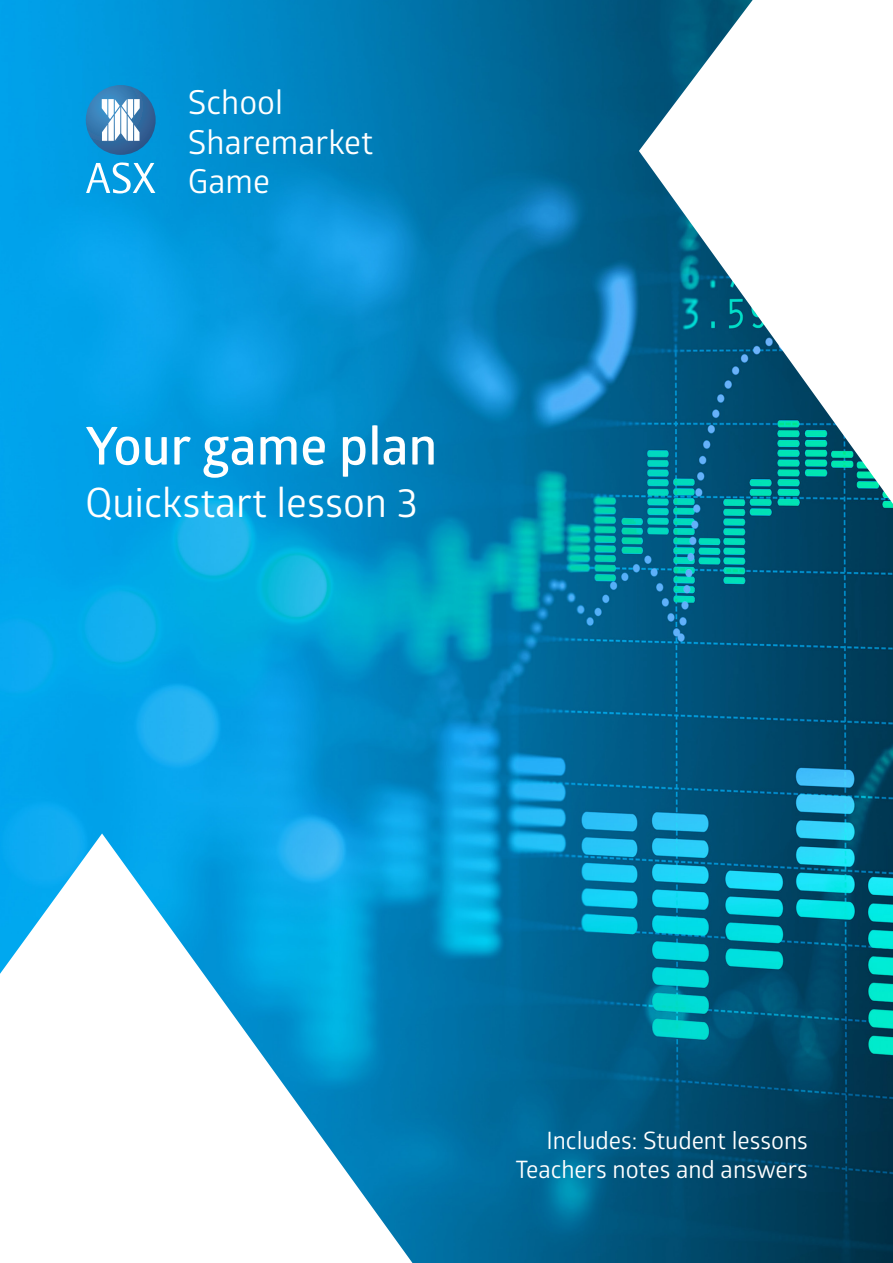
<style>
.page{position:relative;width:893px;height:1263px;background:#fff}
.page>*{position:absolute;margin:0;border:0;box-sizing:border-box;transform-origin:0 0}
.t1{font:600 52.5px "Glober";color:#fff}
.t2{font:40.5px "Glober";color:#fff}
.t3{font:33px/39.6px "Glober";color:#fff}
.t4{font:24px/28.8px "Glober";color:#fff;text-align:right}
</style>
<div class="page">
<img style="left:0;top:0;width:893px;height:1263px">
<svg style="left:86px;top:85px;width:70px;height:70px;background:#336fa5"></svg>
<svg style="left:102px;top:99px;width:38px;height:42px"></svg>
<svg style="left:86px;top:162px;width:69px;height:31px"></svg>
<h3 class="t3" style="left:188px;top:81px;width:187px">School<br>Sharemarket<br>Game</h3>
<p class="t1" style="left:85px;top:409px;width:354px">Your game plan</p>
<p class="t2" style="left:85px;top:475px;width:334px">Quickstart lesson 3</p>
<p class="t4" style="left:515px;top:1125px;width:294px">Includes: Student lessons<br>Teachers notes and answers</p>
</div>
